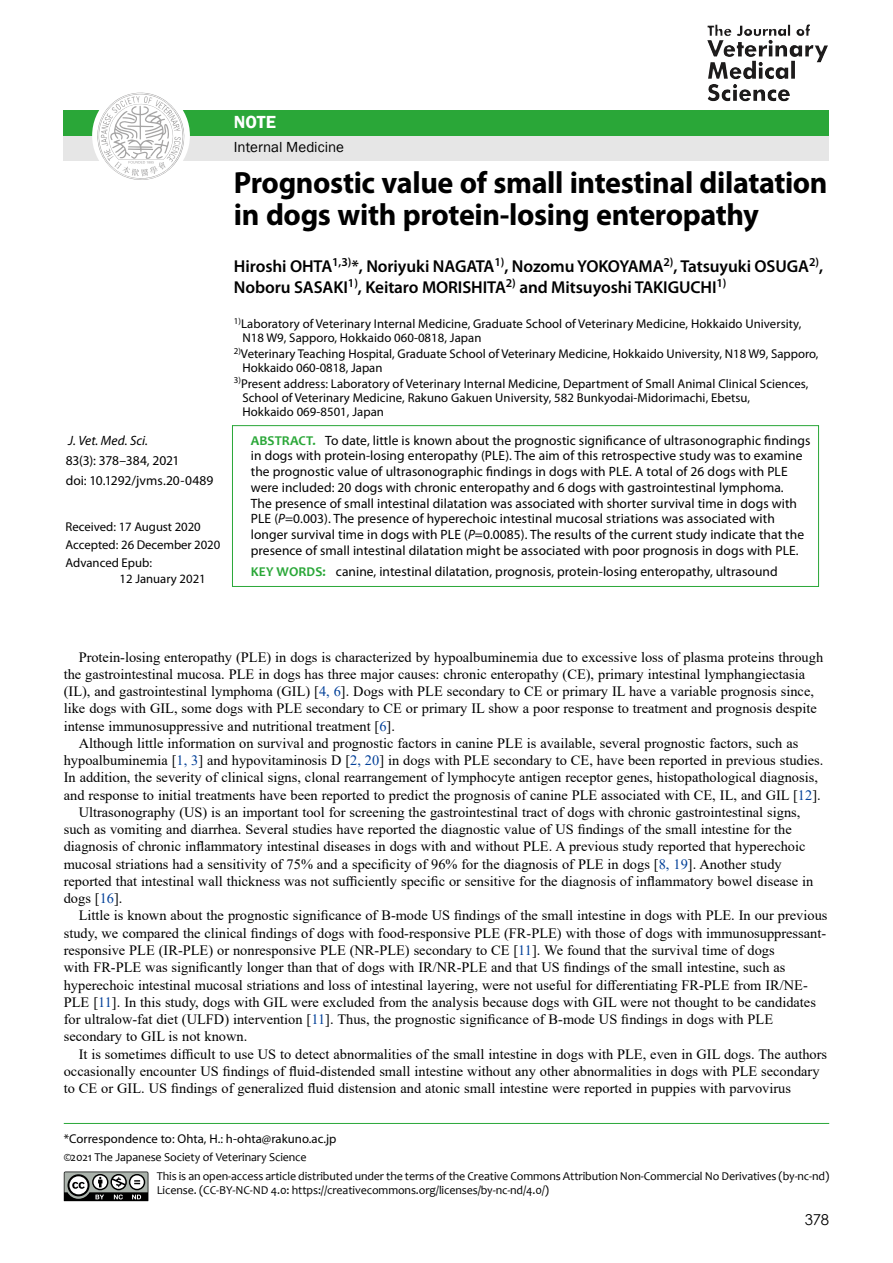
<style>
.page{position:relative;width:893px;height:1263px;background:#fff}
.page>*{position:absolute;margin:0;border:0;box-sizing:border-box;transform-origin:0 0}
.t1{font:700 30.75px/32.2px "Myriad Pro";letter-spacing:-.01em;color:#000}
.t2{font:600 18px "Franklin Gothic";color:#fff}
.t3{font:600 17.25px/21px "Myriad Pro";letter-spacing:-.005em;color:#000}
.t4{font:15px "Franklin Gothic";color:#000}
.t5{font:15px "Century Gothic";color:#000}
.t6{font:14.25px "Times New Roman";color:#000}
.t7{font:13.5px/15.8px "Myriad Pro";letter-spacing:.005em;color:#000}
.t8{font:italic 13.5px "Myriad Pro";color:#000}
.t9{font:12.75px/14.2px "Myriad Pro";letter-spacing:.005em;color:#000}
.t10{font:12px/20px "Candara";letter-spacing:-.01em;color:#000}
.s1{font-family:"Candara";font-weight:700;color:#2aa738}
.s2{font-style:italic}
.s3{color:#003f98}
</style>
<div class="page">
<hr style="left:64px;top:1123px;width:765px;height:1px;background:#2aa738">
<div style="left:64px;top:136px;width:765px;height:25px;background:#e6e6e6"></div>
<div style="left:64px;top:111px;width:765px;height:25px;background:#2aa738"></div>
<div style="left:92px;top:87px;width:98px;height:97px;background:#fff;border-radius:50%"></div>
<svg style="left:94px;top:92px;width:93px;height:88px"></svg>
<img style="left:707px;top:24px;width:106px;height:33px">
<div style="left:232px;top:425px;width:587px;height:162px;border:1px solid #2aa738"></div>
<svg style="left:64px;top:1171px;width:84px;height:30px"></svg>
<p class="t8" style="left:68px;top:432px;width:81px">J. Vet. Med. Sci.</p>
<p class="t7" style="left:66px;top:450px;width:149px;line-height:20px">83(3): 378–384, 2021<br>doi: 10.1292/jvms.20-0489</p>
<p class="t9" style="left:66px;top:518px;width:156px;line-height:17.9px">Received: 17 August 2020<br>Accepted: 26 December 2020<br>Advanced Epub:</p>
<p class="t9" style="left:120px;top:571px;width:88px">12 January 2021</p>
<p class="t2" style="left:234px;top:111px;width:44px">NOTE</p>
<p class="t4" style="left:234px;top:138px;width:112px">Internal Medicine</p>
<h1 class="t1" style="left:234px;top:165px;width:595px">Prognostic value of small intestinal dilatation in dogs with protein-losing enteropathy</h1>
<p class="t3" style="left:234px;top:255px;width:591px">Hiroshi OHTA<sup>1,3)</sup>*, Noriyuki NAGATA<sup>1)</sup>, Nozomu YOKOYAMA<sup>2)</sup>, Tatsuyuki OSUGA<sup>2)</sup>,<br>Noboru SASAKI<sup>1)</sup>, Keitaro MORISHITA<sup>2)</sup> and Mitsuyoshi TAKIGUCHI<sup>1)</sup></p>
<p class="t9" style="left:242px;top:316px;width:561px;text-indent:-9px"><sup>1)</sup>Laboratory of Veterinary Internal Medicine, Graduate School of Veterinary Medicine, Hokkaido University,<br>N18 W9, Sapporo, Hokkaido 060-0818, Japan</p>
<p class="t9" style="left:242px;top:346px;width:578px;text-indent:-9px"><sup>2)</sup>Veterinary Teaching Hospital, Graduate School of Veterinary Medicine, Hokkaido University, N18 W9, Sapporo,<br>Hokkaido 060-0818, Japan</p>
<p class="t9" style="left:242px;top:376px;width:568px;text-indent:-9px"><sup>3)</sup>Present address: Laboratory of Veterinary Internal Medicine, Department of Small Animal Clinical Sciences,<br>School of Veterinary Medicine, Rakuno Gakuen University, 582 Bunkyodai-Midorimachi, Ebetsu,<br>Hokkaido 069-8501, Japan</p>
<p class="t7" style="left:251px;top:432px;width:561px"><span class="s1">ABSTRACT.</span> To date, little is known about the prognostic significance of ultrasonographic findings in dogs with protein-losing enteropathy (PLE). The aim of this retrospective study was to examine the prognostic value of ultrasonographic findings in dogs with PLE. A total of 26 dogs with PLE were included: 20 dogs with chronic enteropathy and 6 dogs with gastrointestinal lymphoma.<br>The presence of small intestinal dilatation was associated with shorter survival time in dogs with PLE (<span class="s2">P</span>=0.003). The presence of hyperechoic intestinal mucosal striations was associated with longer survival time in dogs with PLE (<span class="s2">P</span>=0.0085). The results of the current study indicate that the presence of small intestinal dilatation might be associated with poor prognosis in dogs with PLE.</p>
<p class="t7" style="left:251px;top:563px;width:528px"><span class="s1">KEY WORDS:</span> canine, intestinal dilatation, prognosis, protein-losing enteropathy, ultrasound</p>
<p class="t6" style="left:79px;top:647px;width:746px">Protein-losing enteropathy (PLE) in dogs is characterized by hypoalbuminemia due to excessive loss of plasma proteins through</p>
<p class="t6" style="left:64px;top:664px;width:743px">the gastrointestinal mucosa. PLE in dogs has three major causes: chronic enteropathy (CE), primary intestinal lymphangiectasia</p>
<p class="t6" style="left:64px;top:681px;width:752px">(IL), and gastrointestinal lymphoma (GIL) [<span class="s3">4, 6</span>]. Dogs with PLE secondary to CE or primary IL have a variable prognosis since,</p>
<p class="t6" style="left:64px;top:698px;width:754px">like dogs with GIL, some dogs with PLE secondary to CE or primary IL show a poor response to treatment and prognosis despite</p>
<p class="t6" style="left:64px;top:716px;width:333px">intense immunosuppressive and nutritional treatment [<span class="s3">6</span>].</p>
<p class="t6" style="left:79px;top:733px;width:721px">Although little information on survival and prognostic factors in canine PLE is available, several prognostic factors, such as</p>
<p class="t6" style="left:64px;top:750px;width:761px">hypoalbuminemia [<span class="s3">1, 3</span>] and hypovitaminosis D [<span class="s3">2, 20</span>] in dogs with PLE secondary to CE, have been reported in previous studies.</p>
<p class="t6" style="left:64px;top:767px;width:756px">In addition, the severity of clinical signs, clonal rearrangement of lymphocyte antigen receptor genes, histopathological diagnosis,</p>
<p class="t6" style="left:64px;top:785px;width:758px">and response to initial treatments have been reported to predict the prognosis of canine PLE associated with CE, IL, and GIL [<span class="s3">12</span>].</p>
<p class="t6" style="left:79px;top:802px;width:723px">Ultrasonography (US) is an important tool for screening the gastrointestinal tract of dogs with chronic gastrointestinal signs,</p>
<p class="t6" style="left:64px;top:819px;width:729px">such as vomiting and diarrhea. Several studies have reported the diagnostic value of US findings of the small intestine for the</p>
<p class="t6" style="left:64px;top:837px;width:743px">diagnosis of chronic inflammatory intestinal diseases in dogs with and without PLE. A previous study reported that hyperechoic</p>
<p class="t6" style="left:64px;top:854px;width:719px">mucosal striations had a sensitivity of 75% and a specificity of 96% for the diagnosis of PLE in dogs [<span class="s3">8, 19</span>]. Another study</p>
<p class="t6" style="left:64px;top:871px;width:751px">reported that intestinal wall thickness was not sufficiently specific or sensitive for the diagnosis of inflammatory bowel disease in</p>
<p class="t6" style="left:64px;top:888px;width:60px">dogs [<span class="s3">16</span>].</p>
<p class="t6" style="left:79px;top:906px;width:750px">Little is known about the prognostic significance of B-mode US findings of the small intestine in dogs with PLE. In our previous</p>
<p class="t6" style="left:64px;top:923px;width:764px">study, we compared the clinical findings of dogs with food-responsive PLE (FR-PLE) with those of dogs with immunosuppressant-</p>
<p class="t6" style="left:64px;top:940px;width:712px">responsive PLE (IR-PLE) or nonresponsive PLE (NR-PLE) secondary to CE [<span class="s3">11</span>]. We found that the survival time of dogs</p>
<p class="t6" style="left:64px;top:957px;width:723px">with FR-PLE was significantly longer than that of dogs with IR/NR-PLE and that US findings of the small intestine, such as</p>
<p class="t6" style="left:64px;top:975px;width:745px">hyperechoic intestinal mucosal striations and loss of intestinal layering, were not useful for differentiating FR-PLE from IR/NE-</p>
<p class="t6" style="left:64px;top:992px;width:754px">PLE [<span class="s3">11</span>]. In this study, dogs with GIL were excluded from the analysis because dogs with GIL were not thought to be candidates</p>
<p class="t6" style="left:64px;top:1009px;width:711px">for ultralow-fat diet (ULFD) intervention [<span class="s3">11</span>]. Thus, the prognostic significance of B-mode US findings in dogs with PLE</p>
<p class="t6" style="left:64px;top:1026px;width:185px">secondary to GIL is not known.</p>
<p class="t6" style="left:79px;top:1044px;width:750px">It is sometimes difficult to use US to detect abnormalities of the small intestine in dogs with PLE, even in GIL dogs. The authors</p>
<p class="t6" style="left:64px;top:1061px;width:757px">occasionally encounter US findings of fluid-distended small intestine without any other abnormalities in dogs with PLE secondary</p>
<p class="t6" style="left:64px;top:1078px;width:729px">to CE or GIL. US findings of generalized fluid distension and atonic small intestine were reported in puppies with parvovirus</p>
<p class="t9" style="left:64px;top:1131px;width:274px">*Correspondence to: Ohta, H.: h-ohta@rakuno.ac.jp</p>
<p class="t10" style="left:157px;top:1146px;width:674px;text-indent:-93px">©2021 The Japanese Society of Veterinary Science<br>This is an open-access article distributed under the terms of the Creative Commons Attribution Non-Commercial No Derivatives (by-nc-nd)</p>
<p class="t10" style="left:157px;top:1180px;width:394px">License. (CC-BY-NC-ND 4.0: https://creativecommons.org/licenses/by-nc-nd/4.0/)</p>
<p class="t5" style="left:805px;top:1209px;width:26px">378</p>
</div>
